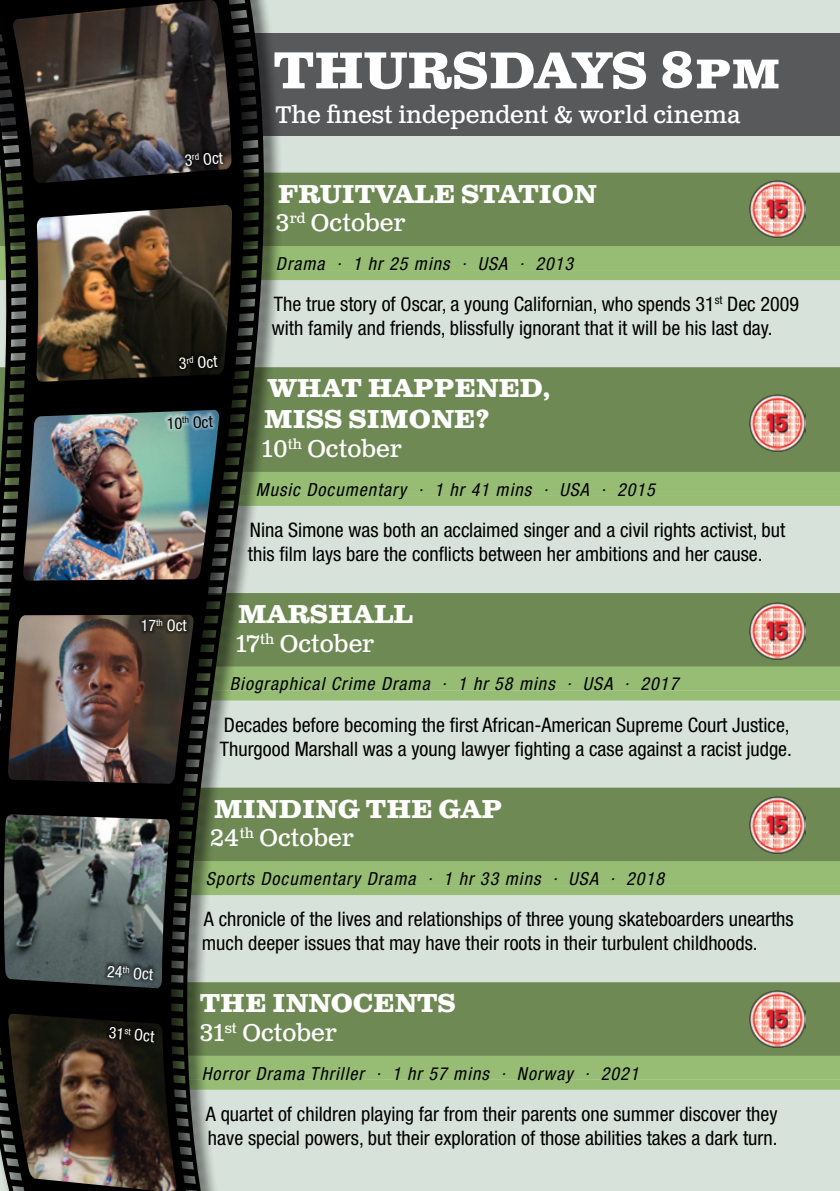
<style>
.page{position:relative;width:840px;height:1191px;background:#fff}
.page>*{position:absolute;margin:0;border:0;box-sizing:border-box;transform-origin:0 0}
.t1{font:700 52px "Clarendon Text Pro";color:#fff}
.t2{font:700 26px/31.2px "Clarendon Text Pro";color:#fff}
.t3{font:24px "Clarendon Text Pro";color:#fff}
.t4{font:condensed 20px/24px "Helvetica Neue LT Std";color:#000}
.t5{font:italic condensed 18px "Helvetica Neue LT Std";letter-spacing:.06em;color:#000}
.t6{font:condensed 16px "Helvetica Neue LT Std";color:#fff}
.t7{font:condensed 16px "Helvetica Neue LT Std";color:#000}
</style>
<div class="page">
<div style="left:0;top:0;width:839px;height:1191px;background:#d7e2da"></div>
<div style="left:0;top:173px;width:839px;height:64px;background:#6e8954"></div>
<div style="left:0;top:203px;width:839px;height:44px;background:#6e8954"></div>
<div style="left:0;top:246px;width:839px;height:24px;background:#97bc74"></div>
<div style="left:0;top:270px;width:839px;height:10px;background:#97bc74"></div>
<div style="left:0;top:787px;width:839px;height:64px;background:#6e8954"></div>
<div style="left:0;top:817px;width:839px;height:44px;background:#6e8954"></div>
<div style="left:0;top:861px;width:839px;height:24px;background:#97bc74"></div>
<div style="left:0;top:885px;width:839px;height:10px;background:#97bc74"></div>
<div style="left:0;top:593px;width:839px;height:64px;background:#6e8954"></div>
<div style="left:0;top:623px;width:839px;height:44px;background:#6e8954"></div>
<div style="left:0;top:666px;width:839px;height:24px;background:#97bc74"></div>
<div style="left:0;top:690px;width:839px;height:10px;background:#97bc74"></div>
<div style="left:0;top:367px;width:839px;height:64px;background:#6e8954"></div>
<div style="left:0;top:428px;width:839px;height:44px;background:#6e8954"></div>
<div style="left:0;top:472px;width:839px;height:24px;background:#97bc74"></div>
<div style="left:0;top:496px;width:839px;height:10px;background:#97bc74"></div>
<div style="left:0;top:982px;width:839px;height:64px;background:#6e8954"></div>
<div style="left:0;top:1012px;width:839px;height:44px;background:#6e8954"></div>
<div style="left:0;top:1055px;width:839px;height:24px;background:#97bc74"></div>
<div style="left:0;top:1079px;width:839px;height:10px;background:#97bc74"></div>
<img style="left:749px;top:394px;width:56px;height:57px">
<img style="left:749px;top:602px;width:56px;height:57px">
<img style="left:749px;top:796px;width:56px;height:57px">
<img style="left:749px;top:181px;width:56px;height:56px">
<img style="left:749px;top:991px;width:56px;height:56px">
<div style="left:0;top:33px;width:833px;height:102px;background:#58595b"></div>
<svg style="left:0;top:0;width:306px;height:1191px"></svg>
<img style="left:12px;top:0;width:219px;height:183px">
<img style="left:36px;top:205px;width:196px;height:177px">
<img style="left:23px;top:410px;width:196px;height:170px">
<img style="left:8px;top:615px;width:186px;height:169px">
<img style="left:3px;top:814px;width:167px;height:174px">
<img style="left:8px;top:1013px;width:168px;height:178px">
<svg style="left:175px;top:350px;width:47px;height:23px"></svg>
<svg style="left:181px;top:147px;width:47px;height:23px"></svg>
<svg style="left:163px;top:411px;width:54px;height:21px"></svg>
<svg style="left:138px;top:614px;width:53px;height:20px"></svg>
<svg style="left:103px;top:960px;width:54px;height:23px"></svg>
<svg style="left:105px;top:1021px;width:53px;height:24px"></svg>
<p class="t6" style="left:184px;top:151px;width:40px;rotate:-4deg">3<sup>rd</sup> Oct</p>
<p class="t6" style="left:178px;top:354px;width:40px;rotate:-3deg">3<sup>rd</sup> Oct</p>
<p class="t7" style="left:166px;top:414px;width:47px;rotate:-2deg">10<sup>th</sup> Oct</p>
<h1 class="t1" style="left:273px;top:39px;width:508px">THURSDAYS 8pm</h1>
<p class="t3" style="left:275px;top:100px;width:466px">The finest independent &amp; world cinema</p>
<h2 class="t2" style="left:278px;top:179px;width:320px">FRUITVALE STATION</h2>
<p class="t3" style="left:276px;top:209px;width:131px">3<sup>rd</sup> October</p>
<p class="t5" style="left:276px;top:253px;width:298px">Drama · 1 hr 25 mins · USA · 2013</p>
<p class="t4" style="left:272px;top:292px;width:528px">The true story of Oscar, a young Californian, who spends 31<sup>st</sup> Dec 2009 with family and friends, blissfully ignorant that it will be his last day.</p>
<h2 class="t2" style="left:264px;top:374px;width:288px">WHAT HAPPENED,<br>MISS SIMONE?</h2>
<p class="t3" style="left:262px;top:434px;width:141px">10<sup>th</sup> October</p>
<p class="t5" style="left:256px;top:479px;width:400px">Music Documentary · 1 hr 41 mins · USA · 2015</p>
<p class="t4" style="left:248px;top:518px;width:538px">Nina Simone was both an acclaimed singer and a civil rights activist, but this film lays bare the conflicts between her ambitions and her cause.</p>
<p class="t6" style="left:141px;top:616px;width:47px">17<sup>th</sup> Oct</p>
<h2 class="t2" style="left:238px;top:600px;width:176px">MARSHALL</h2>
<p class="t3" style="left:236px;top:629px;width:140px">17<sup>th</sup> October</p>
<p class="t5" style="left:230px;top:673px;width:449px">Biographical Crime Drama · 1 hr 58 mins · USA · 2017</p>
<p class="t4" style="left:220px;top:712px;width:573px">Decades before becoming the first African-American Supreme Court Justice,<br>Thurgood Marshall was a young lawyer fighting a case against a racist judge.</p>
<p class="t6" style="left:108px;top:962px;width:47px;rotate:4deg">24<sup>th</sup> Oct</p>
<h2 class="t2" style="left:214px;top:794px;width:289px">MINDING THE GAP</h2>
<p class="t3" style="left:210px;top:823px;width:146px">24<sup>th</sup> October</p>
<p class="t5" style="left:206px;top:868px;width:459px">Sports Documentary Drama · 1 hr 33 mins · USA · 2018</p>
<p class="t4" style="left:202px;top:907px;width:593px">A chronicle of the lives and relationships of three young skateboarders unearths much deeper issues that may have their roots in their turbulent childhoods.</p>
<h2 class="t2" style="left:200px;top:989px;width:257px">THE INNOCENTS</h2>
<p class="t3" style="left:200px;top:1018px;width:139px">31<sup>st</sup> October</p>
<p class="t5" style="left:202px;top:1063px;width:438px">Horror Drama Thriller · 1 hr 57 mins · Norway · 2021</p>
<p class="t4" style="left:206px;top:1101px;width:573px">A quartet of children playing far from their parents one summer discover they have special powers, but their exploration of those abilities takes a dark turn.</p>
</div>
